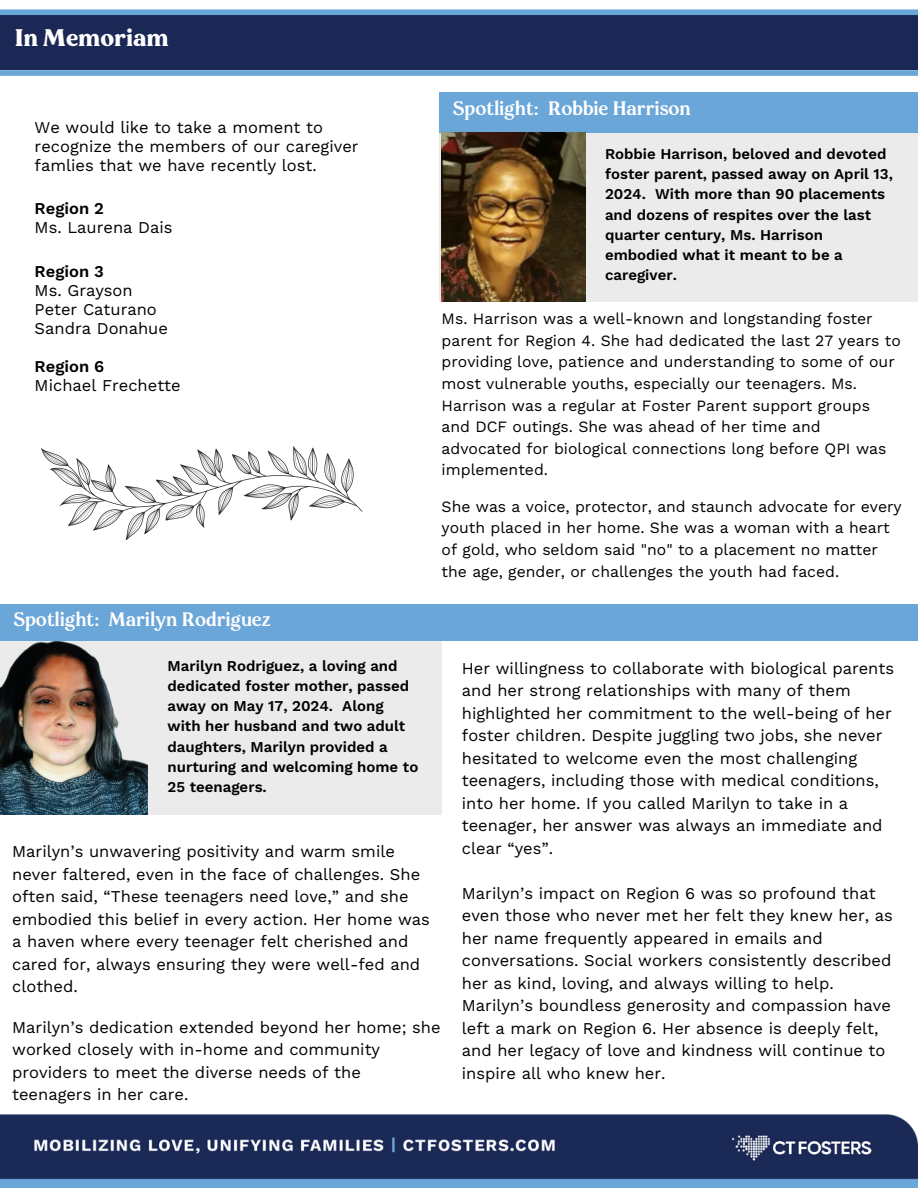
<style>
.page{position:relative;width:918px;height:1188px;background:#fff}
.page>*{position:absolute;margin:0;border:0;box-sizing:border-box;transform-origin:0 0}
.t1{font:700 24px "Pockota";color:#fff}
.t2{font:500 19.5px "Pockota";color:#fff}
.t3{font:16.5px/22.5px "Work Sans";color:#000}
.t4{font:600 16.5px "Work Sans";color:#000}
.t5{font:15.75px/21.6px "Work Sans";color:#000}
.t6{font:600 15px/20.2px "Work Sans";color:#000}
</style>
<div class="page">
<div style="left:439px;top:131px;width:479px;height:171px;background:#ebebeb"></div>
<div style="left:439px;top:92px;width:479px;height:41px;background:#6ba6d8"></div>
<img style="left:0;top:1114px;width:918px;height:74px">
<img style="left:442px;top:133px;width:144px;height:168px">
<div style="left:0;top:12px;width:918px;height:58px;background:#1b2855"></div>
<div style="left:0;top:70px;width:918px;height:6px;background:#6ba6d8"></div>
<div style="left:0;top:9px;width:918px;height:6px;background:#6ba6d8"></div>
<img style="left:41px;top:446px;width:322px;height:94px">
<div style="left:0;top:641px;width:442px;height:174px;background:#ebebeb"></div>
<img style="left:0;top:641px;width:147px;height:173px">
<div style="left:0;top:605px;width:918px;height:36px;background:#6ba6d8"></div>
<p class="t1" style="left:15px;top:28px;width:156px">In Memoriam</p>
<h2 class="t3" style="left:35px;top:118px;width:325px;line-height:19.2px">We would like to take a moment to recognize the members of our caregiver famlies that we have recently lost.</h2>
<p class="t4" style="left:35px;top:198px;width:71px">Region 2</p>
<p class="t3" style="left:35px;top:216px;width:139px">Ms. Laurena Dais</p>
<p class="t4" style="left:35px;top:261px;width:71px">Region 3</p>
<h3 class="t3" style="left:35px;top:279px;width:100px">Ms. Grayson</h3>
<p class="t3" style="left:35px;top:298px;width:124px">Peter Caturano</p>
<p class="t3" style="left:35px;top:317px;width:135px">Sandra Donahue</p>
<h2 class="t4" style="left:35px;top:357px;width:71px">Region 6</h2>
<h3 class="t3" style="left:35px;top:374px;width:148px">Michael Frechette</h3>
<h1 class="t2" style="left:453px;top:101px;width:239px">Spotlight: Robbie Harrison</h1>
<p class="t6" style="left:605px;top:144px;width:289px">Robbie Harrison, beloved and devoted foster parent, passed away on April 13,<br>2024. With more than 90 placements and dozens of respites over the last quarter century, Ms. Harrison embodied what it meant to be a caregiver.</p>
<p class="t5" style="left:442px;top:308px;width:461px">Ms. Harrison was a well-known and longstanding foster parent for Region 4. She had dedicated the last 27 years to providing love, patience and understanding to some of our most vulnerable youths, especially our teenagers. Ms.<br>Harrison was a regular at Foster Parent support groups and DCF outings. She was ahead of her time and advocated for biological connections long before QPI was implemented.</p>
<p class="t5" style="left:442px;top:496px;width:462px">She was a voice, protector, and staunch advocate for every youth placed in her home. She was a woman with a heart of gold, who seldom said "no" to a placement no matter the age, gender, or challenges the youth had faced.</p>
<p class="t2" style="left:13px;top:611px;width:259px">Spotlight: Marilyn Rodriguez</p>
<p class="t6" style="left:168px;top:655px;width:252px">Marilyn Rodriguez, a loving and dedicated foster mother, passed away on May 17, 2024. Along with her husband and two adult daughters, Marilyn provided a nurturing and welcoming home to<br>25 teenagers.</p>
<p class="t3" style="left:462px;top:657px;width:434px">Her willingness to collaborate with biological parents and her strong relationships with many of them highlighted her commitment to the well-being of her foster children. Despite juggling two jobs, she never hesitated to welcome even the most challenging teenagers, including those with medical conditions, into her home. If you called Marilyn to take in a teenager, her answer was always an immediate and clear “yes”.</p>
<p class="t3" style="left:462px;top:882px;width:433px">Marilyn’s impact on Region 6 was so profound that even those who never met her felt they knew her, as her name frequently appeared in emails and conversations. Social workers consistently described her as kind, loving, and always willing to help.<br>Marilyn’s boundless generosity and compassion have left a mark on Region 6. Her absence is deeply felt, and her legacy of love and kindness will continue to inspire all who knew her.</p>
<h3 class="t3" style="left:12px;top:840px;width:419px">Marilyn’s unwavering positivity and warm smile never faltered, even in the face of challenges. She often said, “These teenagers need love,” and she embodied this belief in every action. Her home was a haven where every teenager felt cherished and cared for, always ensuring they were well-fed and clothed.</h3>
<p class="t3" style="left:12px;top:1016px;width:430px">Marilyn’s dedication extended beyond her home; she worked closely with in-home and community providers to meet the diverse needs of the teenagers in her care.</p>
</div>
